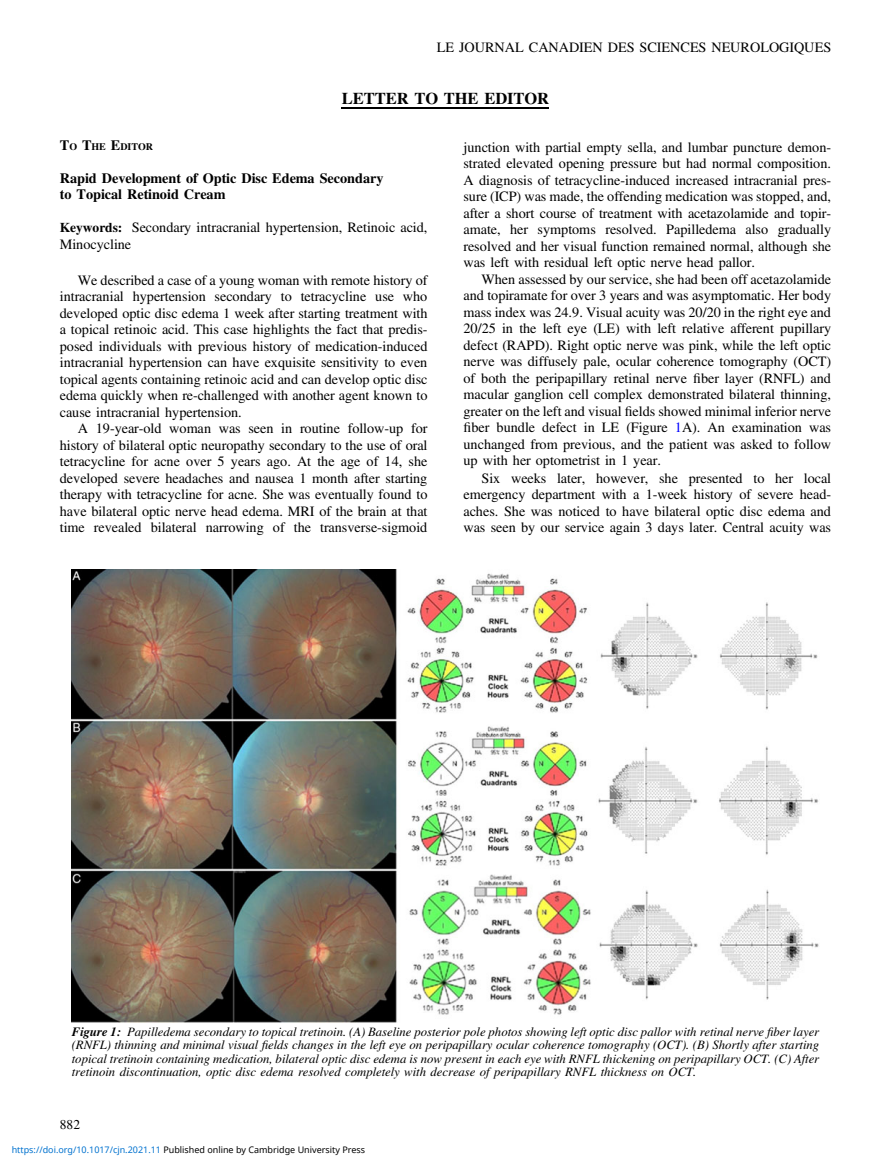
<style>
.page{position:relative;width:891px;height:1174px;background:#fff}
.page>*{position:absolute;margin:0;border:0;box-sizing:border-box;transform-origin:0 0}
.t1{font:16.5px "Adv OT9 d 60 b 855.B";color:#000}
.t2{font:14.25px/16.5px "Adv O Tf 9433 e 2 d";color:#000}
.t3{font:14.25px/16.5px "Adv OT9 d 60 b 855.B";color:#000}
.t4{font:13.5px "Adv O Tf 9433 e 2 d";color:#000}
.t5{font:12.75px/13.5px "Adv O Tb 4 af 3 d 5 d.I";color:#000;text-align:justify}
.t6{font:9.9px "Adv OT9 d 60 b 855.B";color:#000}
.t7{font:9px "Noto Sans";color:#000}
.s1{font-size:14.25px}
.s2{font-family:"Adv OT9 d 60 b 855.B";font-size:13.5px}
.s3{font-family:"Adv O Tf 9433 e 2 d+fb"}
.s4{color:#00f}
.s5{font-family:"Adv OT564 e 738 a.BI"}
.s6{font-family:"Adv O Tb 4 af 3 d 5 d.I+fb"}
.s7{color:#0172cf}
</style>
<div class="page">
<hr style="left:342px;top:107px;width:207px;height:2px;background:#000">
<img style="left:72px;top:569px;width:747px;height:453px">
<p class="t2" style="left:437px;top:40px;width:396px">LE JOURNAL CANADIEN DES SCIENCES NEUROLOGIQUES</p>
<p class="t1" style="left:342px;top:93px;width:209px">LETTER TO THE EDITOR</p>
<p class="t6" style="left:60px;top:143px;width:95px"><span class="s1">T</span>O <span class="s1">T</span>HE <span class="s1">E</span>DITOR</p>
<p class="t3" style="left:60px;top:171px;width:325px">Rapid Development of Optic Disc Edema Secondary to Topical Retinoid Cream</p>
<p class="t2" style="left:60px;top:221px;width:369px"><span class="s2">Keywords:</span> Secondary intracranial hypertension, Retinoic acid,<br>Minocycline</p>
<p class="t2" style="left:78px;top:273px;width:351px">We described a case of a young woman with remote history of</p>
<p class="t2" style="left:60px;top:289px;width:369px">intracranial hypertension secondary to tetracycline use who</p>
<p class="t2" style="left:60px;top:306px;width:369px">developed optic disc edema 1 week after starting treatment with</p>
<p class="t2" style="left:60px;top:322px;width:369px">a topical retinoic acid. This case highlights the fact that predis-</p>
<p class="t2" style="left:60px;top:339px;width:369px">posed individuals with previous history of medication-induced</p>
<p class="t2" style="left:60px;top:355px;width:369px">intracranial hypertension can have exquisite sensitivity to even</p>
<p class="t2" style="left:60px;top:372px;width:369px">topical agents containing retinoic acid and can develop optic disc</p>
<p class="t2" style="left:60px;top:388px;width:369px">edema quickly when re-challenged with another agent known to</p>
<p class="t2" style="left:60px;top:405px;width:183px">cause intracranial hypertension.</p>
<p class="t2" style="left:78px;top:422px;width:351px">A 19-year-old woman was seen in routine follow-up for</p>
<p class="t2" style="left:60px;top:438px;width:369px">history of bilateral optic neuropathy secondary to the use of oral</p>
<p class="t2" style="left:60px;top:455px;width:369px">tetracycline for acne over 5 years ago. At the age of 14, she</p>
<p class="t2" style="left:60px;top:471px;width:369px">developed severe headaches and nausea 1 month after starting</p>
<p class="t2" style="left:60px;top:488px;width:369px">therapy with tetracycline for acne. She was eventually found to</p>
<p class="t2" style="left:60px;top:504px;width:369px">have bilateral optic nerve head edema. MRI of the brain at that</p>
<p class="t2" style="left:60px;top:521px;width:369px">time revealed bilateral narrowing of the transverse-sigmoid</p>
<p class="t2" style="left:463px;top:140px;width:369px">junction with partial empty sella, and lumbar puncture demon-</p>
<p class="t2" style="left:463px;top:156px;width:369px">strated elevated opening pressure but had normal composition.</p>
<p class="t2" style="left:463px;top:173px;width:369px">A diagnosis of tetracycline-induced increased intracranial pres-</p>
<p class="t2" style="left:463px;top:189px;width:369px">sure (ICP) was made, the offending medication was stopped, and,</p>
<p class="t2" style="left:463px;top:206px;width:369px">after a short course of treatment with acetazolamide and topir-</p>
<p class="t2" style="left:463px;top:222px;width:369px">amate, her symptoms resolved. Papilledema also gradually</p>
<p class="t2" style="left:463px;top:239px;width:369px">resolved and her visual function remained normal, although she</p>
<p class="t2" style="left:463px;top:256px;width:293px">was left with residual left optic nerve head pallor.</p>
<p class="t2" style="left:481px;top:272px;width:351px">When assessed by our service, she had been off acetazolamide</p>
<p class="t2" style="left:463px;top:289px;width:369px">and topiramate for over 3 years and was asymptomatic. Her body</p>
<p class="t2" style="left:463px;top:305px;width:369px">mass index was 24.9. Visual acuity was 20/20 in the right eye and</p>
<p class="t2" style="left:463px;top:322px;width:369px">20/25 in the left eye (LE) with left relative afferent pupillary</p>
<p class="t2" style="left:463px;top:338px;width:369px">defect (RAPD). Right optic nerve was pink, while the left optic</p>
<p class="t2" style="left:463px;top:355px;width:369px">nerve was diffusely pale, ocular coherence tomography (OCT)</p>
<p class="t2" style="left:463px;top:371px;width:369px">of both the peripapillary retinal nerve <span class="s3">fi</span>ber layer (RNFL) and</p>
<p class="t2" style="left:463px;top:388px;width:369px">macular ganglion cell complex demonstrated bilateral thinning,</p>
<p class="t2" style="left:463px;top:404px;width:369px">greater on the left and visual <span class="s3">fi</span>elds showed minimal inferior nerve</p>
<p class="t2" style="left:463px;top:421px;width:369px"><span class="s3">fi</span>ber bundle defect in LE (Figure <span class="s4">1</span>A). An examination was</p>
<p class="t2" style="left:463px;top:437px;width:369px">unchanged from previous, and the patient was asked to follow</p>
<p class="t2" style="left:463px;top:454px;width:199px">up with her optometrist in 1 year.</p>
<p class="t2" style="left:481px;top:471px;width:351px">Six weeks later, however, she presented to her local</p>
<p class="t2" style="left:463px;top:488px;width:369px">emergency department with a 1-week history of severe head-</p>
<p class="t2" style="left:463px;top:504px;width:369px">aches. She was noticed to have bilateral optic disc edema and</p>
<p class="t2" style="left:463px;top:521px;width:369px">was seen by our service again 3 days later. Central acuity was</p>
<p class="t5" style="left:72px;top:1026px;width:749px"><span class="s5">Figure 1:</span> Papilledema secondary to topical tretinoin. (A) Baseline posterior pole photos showing left optic disc pallor with retinal nerve <span class="s6">fi</span>ber layer (RNFL) thinning and minimal visual <span class="s6">fi</span>elds changes in the left eye on peripapillary ocular coherence tomography (OCT). (B) Shortly after starting topical tretinoin containing medication, bilateral optic disc edema is now present in each eye with RNFL thickening on peripapillary OCT. (C) After tretinoin discontinuation, optic disc edema resolved completely with decrease of peripapillary RNFL thickness on OCT.</p>
<p class="t4" style="left:60px;top:1120px;width:22px">882</p>
<p class="t7" style="left:12px;top:1143px;width:355px"><span class="s7">https://doi.org/10.1017/cjn.2021.11</span> Published online by Cambridge University Press</p>
</div>
